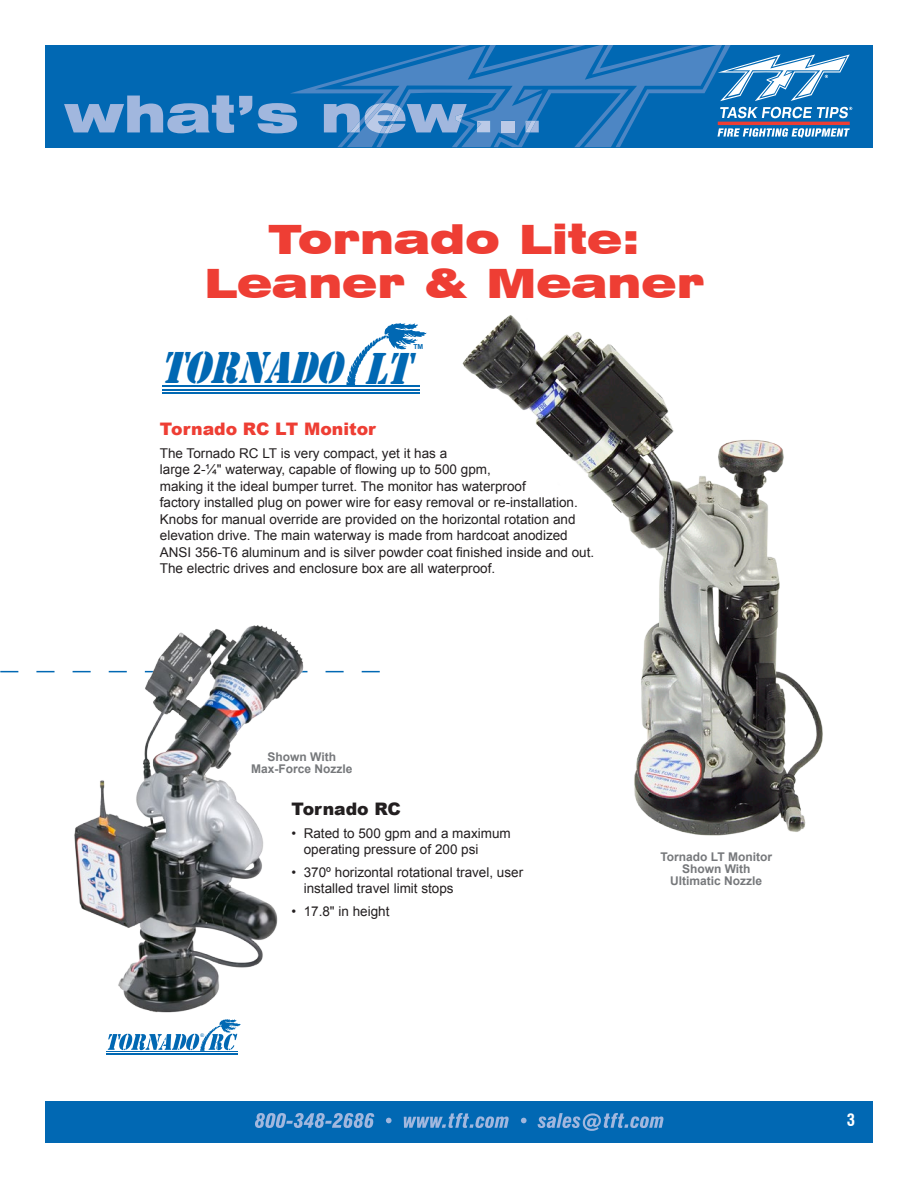
<style>
.page{position:relative;width:918px;height:1188px;background:#fff}
.page>*{position:absolute;margin:0;border:0;box-sizing:border-box;transform-origin:0 0}
.t1{font:italic 46.5px "Stencil";color:#0168b3;scale:.86 1}
.benefit_headings{font:900 expanded 40.5px "Swiss 721 BT";color:#ee3e34}
.product_head{font:900 17.25px "Arial";color:#ee3e34}
.product_head-2{font:900 17.25px "Arial";color:#231f20}
.t2{font:700 condensed 16.5px "Swiss 721 BT";color:#fff}
.Bullets{font:13.5px/16.5px "Arial";color:#231f20}
.Model_Size_Weight{font:700 12px/12px "Arial";color:#76787b;text-align:center}
.t3{font:700 6.9px "Arial";color:#0168b3}
.t4{font:4.95px "Arial";color:#0168b3}
</style>
<div class="page">
<div style="left:45px;top:1102px;width:828px;height:41px;background:#0168b3"></div>
<svg style="left:255px;top:1113px;width:119px;height:15px"></svg>
<svg style="left:386px;top:1118px;width:6px;height:5px"></svg>
<svg style="left:404px;top:1113px;width:105px;height:15px"></svg>
<svg style="left:521px;top:1118px;width:6px;height:5px"></svg>
<svg style="left:538px;top:1113px;width:125px;height:18px"></svg>
<div style="left:45px;top:45px;width:828px;height:102px;background:#0168b3"></div>
<svg style="left:64px;top:95px;width:188px;height:38px"></svg>
<svg style="left:258px;top:45px;width:594px;height:102px"></svg>
<svg style="left:0;top:671px;width:380px;height:1px"></svg>
<img style="left:462px;top:315px;width:361px;height:521px">
<img style="left:67px;top:625px;width:242px;height:388px">
<svg style="left:346px;top:323px;width:80px;height:62px"></svg>
<hr style="left:162px;top:386px;width:257px;height:1px;background:#0168b3">
<hr style="left:162px;top:393px;width:257px;height:1px;background:#0168b3">
<hr style="left:162px;top:389px;width:257px;height:1px;background:#0168b3">
<hr style="left:106px;top:1051px;width:131px;height:1px;background:#0168b3">
<hr style="left:106px;top:1055px;width:131px;height:1px;background:#0168b3">
<hr style="left:106px;top:1053px;width:131px;height:1px;background:#0168b3">
<svg style="left:108px;top:1019px;width:133px;height:32px"></svg>
<p class="benefit_headings" style="left:269px;top:215px;width:373px">Tornado Lite:</p>
<p class="benefit_headings" style="left:204px;top:259px;width:502px">Leaner &amp; Meaner</p>
<p class="t3" style="left:413px;top:342px;width:11px">TM</p>
<p class="t1" style="left:160px;top:341px;width:308px">TORNADO LT</p>
<p class="product_head" style="left:160px;top:417px;width:218px">Tornado RC LT Monitor</p>
<p class="Bullets" style="left:160px;top:445px;width:436px">The Tornado RC LT is very compact, yet it has a<br>large 2-¼" waterway, capable of flowing up to 500 gpm,<br>making it the ideal bumper turret. The monitor has waterproof<br>factory installed plug on power wire for easy removal or re-installation.<br>Knobs for manual override are provided on the horizontal rotation and elevation drive. The main waterway is made from hardcoat anodized ANSI 356-T6 aluminum and is silver powder coat finished inside and out.<br>The electric drives and enclosure box are all waterproof.</p>
<p class="t4" style="left:200px;top:1032px;width:5px">®</p>
<p class="Model_Size_Weight" style="left:251px;top:751px;width:103px">Shown With<br>Max-Force Nozzle</p>
<p class="product_head-2" style="left:291px;top:797px;width:111px">Tornado RC</p>
<p class="Bullets" style="left:304px;top:825px;width:209px;text-indent:-12px">• Rated to 500 gpm and a maximum operating pressure of 200 psi</p>
<p class="Bullets" style="left:304px;top:864px;width:221px;text-indent:-12px">• 370º horizontal rotational travel, user installed travel limit stops</p>
<p class="Bullets" style="left:291px;top:903px;width:100px">• 17.8" in height</p>
<p class="Model_Size_Weight" style="left:661px;top:851px;width:113px">Tornado LT Monitor<br>Shown With<br>Ultimatic Nozzle</p>
<p class="t2" style="left:847px;top:1110px;width:10px">3</p>
</div>
